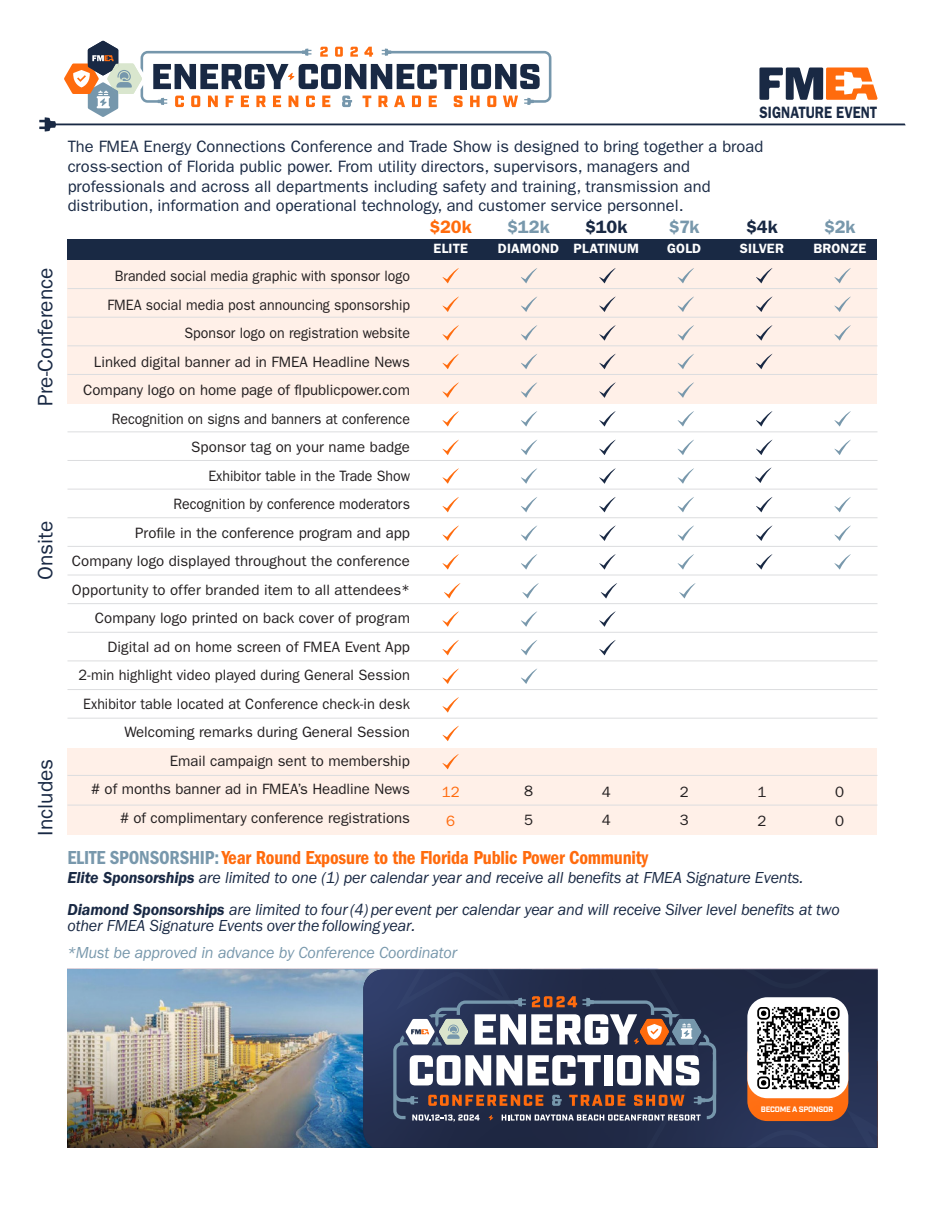
<style>
.page{position:relative;width:945px;height:1215px;background:#fff}
.page>*{position:absolute;margin:0;border:0;box-sizing:border-box;transform-origin:0 0}
.t1{font:21px "ITC Franklin Gothic Std";color:#192944}
.t2{font:19.5px "ITC Franklin Gothic Std Dm Cd";letter-spacing:-.01em;color:#ff6b0d}
.t3{font:600 18px "ITC Franklin Gothic Std";color:#7898ac}
.t4{font:600 18px "ITC Franklin Gothic Std";color:#192944}
.t5{font:600 18px "ITC Franklin Gothic Std";color:#ff6b0d}
.t6{font:16.5px/19.8px "ITC Franklin Gothic Std";color:#192944}
.t7{font:italic 16.5px/31.5px "ITC Franklin Gothic Std";letter-spacing:-.01em;color:#192944}
.t8{font:italic 16.5px/27.5px "ITC Franklin Gothic Std";letter-spacing:-.01em;color:#7898ac}
.t9{font:600 16.5px "ITC Franklin Gothic Std";color:#192944;scale:.84 1}
.t10{font:15px/28.5px "ITC Franklin Gothic Std";color:#231f20;text-align:right;scale:.94 1}
.t11{font:15px/28.5px "ITC Franklin Gothic Std";color:#231f20}
.t12{font:15px/28.5px "ITC Franklin Gothic Std";color:#ff6b0d;text-align:center}
.t13{font:600 13.5px "ITC Franklin Gothic Std";letter-spacing:.01em;color:#fff}
.t14{font:700 7.8px "Industry";letter-spacing:-.03em;color:#fff}
.s1{color:#7898ac}
.s2{font-weight:600}
.s3{color:#192944}
</style>
<div class="page">
<div style="left:68px;top:257px;width:810px;height:146px;background:#fff0e8"></div>
<div style="left:68px;top:239px;width:810px;height:21px;background:#192944"></div>
<div style="left:68px;top:748px;width:810px;height:86px;background:#fff0e8"></div>
<svg style="left:834px;top:268px;width:17px;height:15px"></svg>
<svg style="left:756px;top:268px;width:17px;height:15px"></svg>
<svg style="left:678px;top:268px;width:16px;height:15px"></svg>
<svg style="left:599px;top:268px;width:17px;height:15px"></svg>
<svg style="left:521px;top:268px;width:16px;height:15px"></svg>
<svg style="left:443px;top:268px;width:16px;height:15px"></svg>
<svg style="left:834px;top:297px;width:17px;height:15px"></svg>
<svg style="left:756px;top:297px;width:16px;height:15px"></svg>
<svg style="left:678px;top:297px;width:16px;height:15px"></svg>
<svg style="left:599px;top:297px;width:17px;height:15px"></svg>
<svg style="left:521px;top:297px;width:16px;height:15px"></svg>
<svg style="left:443px;top:297px;width:16px;height:15px"></svg>
<svg style="left:834px;top:325px;width:17px;height:16px"></svg>
<svg style="left:756px;top:325px;width:17px;height:16px"></svg>
<svg style="left:678px;top:325px;width:16px;height:16px"></svg>
<svg style="left:599px;top:325px;width:17px;height:16px"></svg>
<svg style="left:521px;top:325px;width:16px;height:16px"></svg>
<svg style="left:443px;top:325px;width:16px;height:16px"></svg>
<svg style="left:756px;top:354px;width:17px;height:15px"></svg>
<svg style="left:678px;top:354px;width:16px;height:15px"></svg>
<svg style="left:599px;top:354px;width:17px;height:15px"></svg>
<svg style="left:521px;top:354px;width:16px;height:15px"></svg>
<svg style="left:443px;top:354px;width:16px;height:15px"></svg>
<svg style="left:678px;top:382px;width:16px;height:16px"></svg>
<svg style="left:599px;top:382px;width:17px;height:16px"></svg>
<svg style="left:521px;top:382px;width:16px;height:16px"></svg>
<svg style="left:443px;top:382px;width:16px;height:16px"></svg>
<svg style="left:834px;top:411px;width:17px;height:15px"></svg>
<svg style="left:756px;top:411px;width:17px;height:15px"></svg>
<svg style="left:678px;top:411px;width:16px;height:15px"></svg>
<svg style="left:599px;top:411px;width:17px;height:15px"></svg>
<svg style="left:521px;top:411px;width:16px;height:15px"></svg>
<svg style="left:443px;top:411px;width:16px;height:15px"></svg>
<svg style="left:834px;top:440px;width:17px;height:15px"></svg>
<svg style="left:756px;top:440px;width:16px;height:15px"></svg>
<svg style="left:678px;top:440px;width:16px;height:15px"></svg>
<svg style="left:599px;top:440px;width:17px;height:15px"></svg>
<svg style="left:521px;top:440px;width:16px;height:15px"></svg>
<svg style="left:443px;top:440px;width:16px;height:15px"></svg>
<svg style="left:678px;top:468px;width:16px;height:16px"></svg>
<svg style="left:599px;top:468px;width:17px;height:16px"></svg>
<svg style="left:521px;top:468px;width:16px;height:16px"></svg>
<svg style="left:443px;top:468px;width:16px;height:16px"></svg>
<svg style="left:834px;top:497px;width:17px;height:15px"></svg>
<svg style="left:756px;top:497px;width:17px;height:15px"></svg>
<svg style="left:678px;top:497px;width:16px;height:15px"></svg>
<svg style="left:599px;top:497px;width:17px;height:15px"></svg>
<svg style="left:521px;top:497px;width:16px;height:15px"></svg>
<svg style="left:443px;top:497px;width:16px;height:15px"></svg>
<svg style="left:834px;top:525px;width:17px;height:16px"></svg>
<svg style="left:756px;top:525px;width:17px;height:16px"></svg>
<svg style="left:678px;top:525px;width:16px;height:16px"></svg>
<svg style="left:599px;top:525px;width:17px;height:16px"></svg>
<svg style="left:521px;top:525px;width:16px;height:16px"></svg>
<svg style="left:443px;top:525px;width:16px;height:16px"></svg>
<svg style="left:834px;top:554px;width:17px;height:15px"></svg>
<svg style="left:756px;top:554px;width:17px;height:15px"></svg>
<svg style="left:678px;top:554px;width:16px;height:15px"></svg>
<svg style="left:599px;top:554px;width:17px;height:15px"></svg>
<svg style="left:521px;top:554px;width:16px;height:15px"></svg>
<svg style="left:443px;top:554px;width:16px;height:15px"></svg>
<svg style="left:599px;top:611px;width:17px;height:16px"></svg>
<svg style="left:521px;top:611px;width:16px;height:16px"></svg>
<svg style="left:443px;top:611px;width:16px;height:16px"></svg>
<svg style="left:521px;top:669px;width:16px;height:15px"></svg>
<svg style="left:443px;top:669px;width:16px;height:15px"></svg>
<svg style="left:443px;top:697px;width:16px;height:16px"></svg>
<svg style="left:443px;top:726px;width:16px;height:15px"></svg>
<svg style="left:599px;top:640px;width:17px;height:15px"></svg>
<svg style="left:521px;top:640px;width:16px;height:15px"></svg>
<svg style="left:443px;top:640px;width:16px;height:15px"></svg>
<hr style="left:68px;top:288px;width:810px;height:1px;background:#dcdddf">
<hr style="left:68px;top:317px;width:810px;height:1px;background:#dcdddf">
<hr style="left:68px;top:345px;width:810px;height:1px;background:#dcdddf">
<hr style="left:68px;top:374px;width:810px;height:1px;background:#dcdddf">
<hr style="left:68px;top:431px;width:810px;height:1px;background:#dcdddf">
<hr style="left:68px;top:460px;width:810px;height:1px;background:#dcdddf">
<hr style="left:68px;top:489px;width:810px;height:1px;background:#dcdddf">
<hr style="left:68px;top:517px;width:810px;height:1px;background:#dcdddf">
<hr style="left:68px;top:546px;width:810px;height:1px;background:#dcdddf">
<hr style="left:68px;top:575px;width:810px;height:1px;background:#dcdddf">
<hr style="left:68px;top:603px;width:810px;height:1px;background:#dcdddf">
<hr style="left:68px;top:632px;width:810px;height:1px;background:#dcdddf">
<hr style="left:68px;top:661px;width:810px;height:1px;background:#dcdddf">
<hr style="left:68px;top:689px;width:810px;height:1px;background:#dcdddf">
<hr style="left:68px;top:718px;width:810px;height:1px;background:#dcdddf">
<hr style="left:68px;top:775px;width:810px;height:1px;background:#dcdddf">
<svg style="left:755px;top:468px;width:16px;height:15px"></svg>
<svg style="left:679px;top:583px;width:17px;height:15px"></svg>
<svg style="left:601px;top:583px;width:16px;height:15px"></svg>
<svg style="left:522px;top:583px;width:17px;height:15px"></svg>
<svg style="left:444px;top:583px;width:17px;height:15px"></svg>
<hr style="left:68px;top:805px;width:810px;height:1px;background:#dcdddf">
<svg style="left:442px;top:754px;width:17px;height:15px"></svg>
<svg style="left:39px;top:41px;width:867px;height:91px"></svg>
<img style="left:68px;top:969px;width:325px;height:179px">
<svg style="left:363px;top:970px;width:230px;height:178px;background:#253051"></svg>
<svg style="left:593px;top:969px;width:285px;height:179px;background:#222c49"></svg>
<svg style="left:393px;top:969px;width:323px;height:153px"></svg>
<div style="left:747px;top:997px;width:101px;height:101px;background:#fff;border-radius:20px"></div>
<svg style="left:747px;top:1007px;width:131px;height:141px"></svg>
<p class="t1" style="left:33px;top:406px;width:140px;rotate:-90deg">Pre-Conference</p>
<p class="t1" style="left:33px;top:580px;width:61px;rotate:-90deg">Onsite</p>
<p class="t1" style="left:33px;top:836px;width:78px;rotate:-90deg">Includes</p>
<p class="t9" style="left:760px;top:102px;width:142px">SIGNATURE EVENT</p>
<p class="t6" style="left:68px;top:137px;width:697px">The FMEA Energy Connections Conference and Trade Show is designed to bring together a broad cross-section of Florida public power. From utility directors, supervisors, managers and professionals and across all departments including safety and training, transmission and distribution, information and operational technology, and customer service personnel.</p>
<p class="t5" style="left:430px;top:216px;width:44px">$20k</p>
<p class="t13" style="left:434px;top:240px;width:36px">ELITE</p>
<p class="t3" style="left:507px;top:216px;width:44px">$12k</p>
<p class="t13" style="left:498px;top:240px;width:63px">DIAMOND</p>
<p class="t4" style="left:585px;top:216px;width:44px">$10k</p>
<p class="t13" style="left:574px;top:240px;width:67px">PLATINUM</p>
<p class="t3" style="left:669px;top:216px;width:32px">$7k</p>
<p class="t13" style="left:667px;top:240px;width:36px">GOLD</p>
<p class="t4" style="left:746px;top:216px;width:33px">$4k</p>
<p class="t13" style="left:740px;top:240px;width:46px">SILVER</p>
<p class="t3" style="left:824px;top:216px;width:33px">$2k</p>
<p class="t13" style="left:813px;top:240px;width:54px">BRONZE</p>
<p class="t10" style="left:72px;top:262px;width:361px">Branded social media graphic with sponsor logo<br>FMEA social media post announcing sponsorship Sponsor logo on registration website<br>Linked digital banner ad in FMEA Headline News Company logo on home page of flpublicpower.com Recognition on signs and banners at conference Sponsor tag on your name badge<br>Exhibitor table in the Trade Show<br>Recognition by conference moderators<br>Profile in the conference program and app Company logo displayed throughout the conference Opportunity to offer branded item to all attendees* Company logo printed on back cover of program Digital ad on home screen of FMEA Event App 2-min highlight video played during General Session Exhibitor table located at Conference check-in desk Welcoming remarks during General Session<br>Email campaign sent to membership<br># of months banner ad in FMEA’s Headline News<br># of complimentary conference registrations</p>
<p class="t12" style="left:442px;top:778px;width:19px">12<br>6</p>
<p class="t11" style="left:524px;top:777px;width:10px">8<br>5</p>
<p class="t11" style="left:602px;top:779px;width:10px;line-height:27.6px">4<br>4</p>
<p class="t11" style="left:680px;top:779px;width:10px;line-height:27.6px">2<br>3</p>
<p class="t11" style="left:758px;top:778px;width:10px">1<br>2</p>
<p class="t11" style="left:835px;top:778px;width:10px">0<br>0</p>
<p class="t2" style="left:68px;top:846px;width:582px"><span class="s1">ELITE SPONSORSHIP:</span> Year Round Exposure to the Florida Public Power Community</p>
<p class="t7" style="left:68px;top:862px;width:774px"><span class="s2">Elite Sponsorships</span> are limited to one (1) per calendar year and receive all benefits at FMEA Signature Events.<br><span class="s2">Diamond Sponsorships</span> are limited to four (4) per event per calendar year and will receive Silver level benefits at two</p>
<p class="t8" style="left:67px;top:912px;width:391px"><span class="s3">other FMEA Signature Events over the following year. </span>*Must be approved in advance by Conference Coordinator</p>
<p class="t14" style="left:761px;top:1104px;width:74px">BECOME A SPONSOR</p>
</div>
